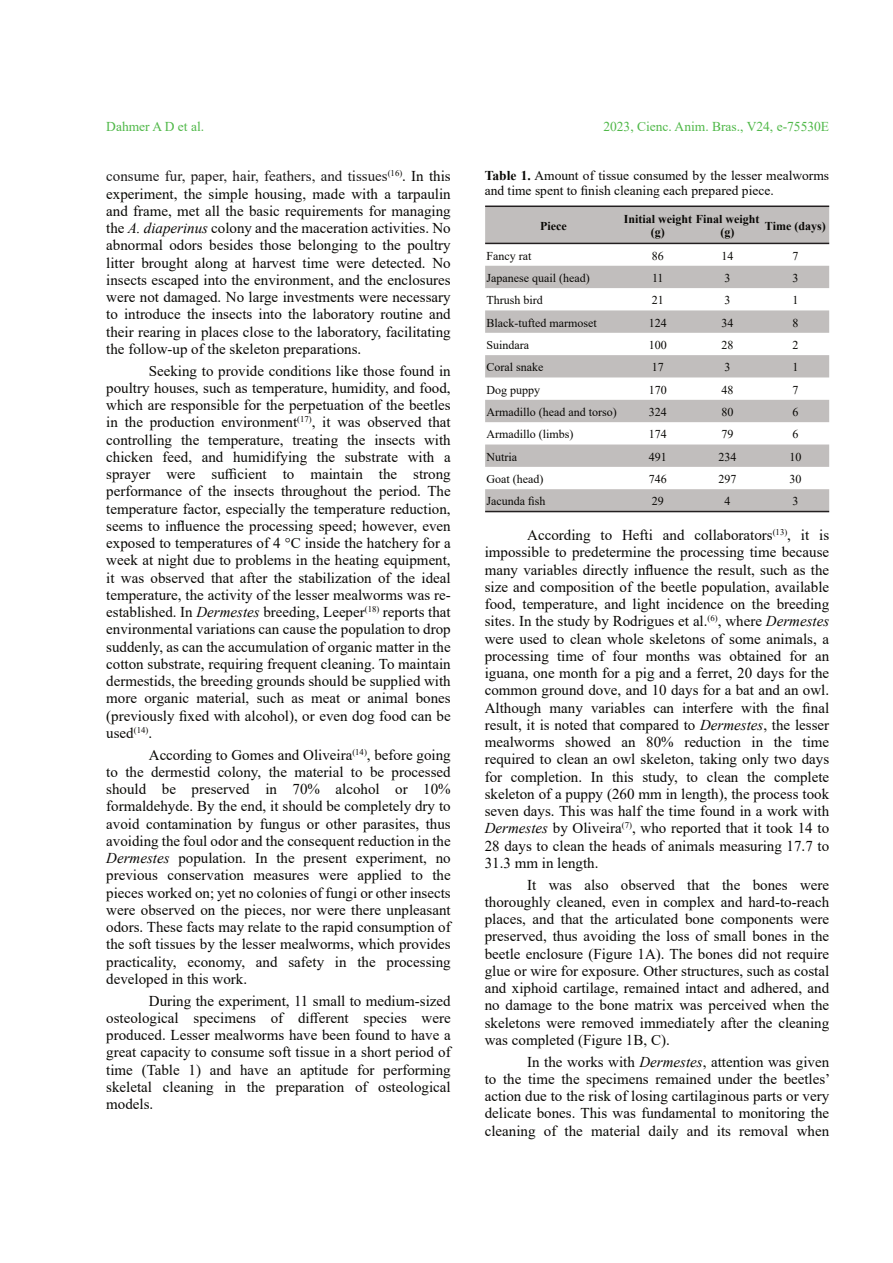
<style>
.page{position:relative;width:893px;height:1263px;background:#fff}
.page>*{position:absolute;margin:0;border:0;box-sizing:border-box;transform-origin:0 0}
.t1{font:15px/17.2px "Times New Roman";color:#080704;text-align:justify}
.t2{font:13.5px/14.9px "Times New Roman";color:#080704}
.t3{font:13.5px "Times New Roman";color:#4fb848}
.t4{font:12px "Times New Roman";color:#080704}
.t5{font:700 12px/12.5px "Times New Roman";color:#080704}
.s1{color:#1c1a1a}
.s2{font-style:italic}
.s3{font-weight:700}
</style>
<div class="page">
<svg style="left:485px;top:207px;width:344px;height:304px;fill:#c1bebd"></svg>
<hr style="left:485px;top:206px;width:344px;height:1px;background:#231f20">
<hr style="left:485px;top:243px;width:344px;height:1px;background:#231f20">
<hr style="left:485px;top:511px;width:344px;height:1px;background:#231f20">
<p class="t3" style="left:106px;top:122px;width:99px">Dahmer A D et al.</p>
<p class="t3" style="left:603px;top:122px;width:227px">2023, Cienc. Anim. Bras., V24, e-75530E</p>
<p class="t1" style="left:106px;top:169px;width:346px"><span class="s1">consume fur, paper, hair, feathers, and tissues</span><sup>(16)</sup>. In this experiment, the simple housing, made with a tarpaulin and frame, met all the basic requirements for managing the <span class="s2">A. diaperinus</span> colony and the maceration activities. No abnormal odors besides those belonging to the poultry litter brought along at harvest time were detected. No insects escaped into the environment, and the enclosures were not damaged. No large investments were necessary to introduce the insects into the laboratory routine and their rearing in places close to the laboratory, facilitating the follow-up of the skeleton preparations.</p>
<p class="t1" style="left:106px;top:363px;width:346px;text-indent:43px">Seeking to provide conditions like those found in poultry houses, such as temperature, humidity, and food, which are responsible for the perpetuation of the beetles in the production environment<sup>(17)</sup>, it was observed that controlling the temperature, treating the insects with chicken feed, and humidifying the substrate with a sprayer were sufficient to maintain the strong performance of the insects throughout the period. The temperature factor, especially the temperature reduction, seems to influence the processing speed; however, even exposed to temperatures of 4 °C inside the hatchery for a week at night due to problems in the heating equipment, it was observed that after the stabilization of the ideal temperature, the activity of the lesser mealworms was re&shy;established. In <span class="s2">Dermestes</span> breeding, Leeper<sup>(18)</sup> reports that environmental variations can cause the population to drop suddenly, as can the accumulation of organic matter in the cotton substrate, requiring frequent cleaning. To maintain dermestids, the breeding grounds should be supplied with more organic material, such as meat or animal bones (previously fixed with alcohol), or even dog food can be used<sup>(14)</sup>.</p>
<p class="t1" style="left:106px;top:747px;width:346px;text-indent:43px">According to Gomes and Oliveira<sup>(14)</sup>, before going to the dermestid colony, the material to be processed should be preserved in 70% alcohol or 10% formaldehyde. By the end, it should be completely dry to avoid contamination by fungus or other parasites, thus avoiding the foul odor and the consequent reduction in the <span class="s2">Dermestes</span> population. In the present experiment, no previous conservation measures were applied to the pieces worked on; yet no colonies of fungi or other insects were observed on the pieces, nor were there unpleasant odors. These facts may relate to the rapid consumption of the soft tissues by the lesser mealworms, which provides practicality, economy, and safety in the processing developed in this work.</p>
<p class="t1" style="left:106px;top:993px;width:346px;text-indent:43px">During the experiment, 11 small to medium-sized osteological specimens of different species were produced. Lesser mealworms have been found to have a great capacity to consume soft tissue in a short period of time (Table 1) and have an aptitude for performing skeletal cleaning in the preparation of osteological models.</p>
<p class="t2" style="left:485px;top:170px;width:346px"><span class="s3">Table 1.</span> Amount of tissue consumed by the lesser mealworms and time spent to finish cleaning each prepared piece.</p>
<p class="t5" style="left:540px;top:221px;width:28px">Piece</p>
<p class="t5" style="left:651px;top:214px;width:110px;text-indent:-27px">Initial weight Final weight (g)</p>
<p class="t5" style="left:765px;top:221px;width:62px">Time (days)</p>
<p class="t5" style="left:721px;top:227px;width:15px">(g)</p>
<p class="t4" style="left:487px;top:251px;width:46px">Fancy rat</p>
<p class="t4" style="left:652px;top:251px;width:13px">86</p>
<p class="t4" style="left:722px;top:251px;width:13px">14</p>
<p class="t4" style="left:792px;top:251px;width:7px">7</p>
<p class="t4" style="left:487px;top:273px;width:105px">Japanese quail (head)</p>
<p class="t4" style="left:652px;top:273px;width:13px">11</p>
<p class="t4" style="left:725px;top:273px;width:7px">3</p>
<p class="t4" style="left:792px;top:273px;width:7px">3</p>
<p class="t4" style="left:487px;top:296px;width:58px">Thrush bird</p>
<p class="t4" style="left:652px;top:296px;width:13px">21</p>
<p class="t4" style="left:725px;top:296px;width:7px">3</p>
<p class="t4" style="left:792px;top:296px;width:7px">1</p>
<p class="t4" style="left:487px;top:318px;width:112px">Black-tufted marmoset</p>
<p class="t4" style="left:649px;top:318px;width:19px">124</p>
<p class="t4" style="left:722px;top:318px;width:13px">34</p>
<p class="t4" style="left:792px;top:318px;width:7px">8</p>
<p class="t4" style="left:487px;top:341px;width:44px">Suindara</p>
<p class="t4" style="left:649px;top:341px;width:19px">100</p>
<p class="t4" style="left:722px;top:341px;width:13px">28</p>
<p class="t4" style="left:792px;top:341px;width:7px">2</p>
<p class="t4" style="left:487px;top:363px;width:58px">Coral snake</p>
<p class="t4" style="left:652px;top:363px;width:13px">17</p>
<p class="t4" style="left:725px;top:363px;width:7px">3</p>
<p class="t4" style="left:792px;top:363px;width:7px">1</p>
<p class="t4" style="left:487px;top:385px;width:55px">Dog puppy</p>
<p class="t4" style="left:649px;top:385px;width:19px">170</p>
<p class="t4" style="left:722px;top:385px;width:13px">48</p>
<p class="t4" style="left:792px;top:385px;width:7px">7</p>
<p class="t4" style="left:487px;top:408px;width:132px">Armadillo (head and torso)</p>
<p class="t4" style="left:649px;top:408px;width:19px">324</p>
<p class="t4" style="left:722px;top:408px;width:13px">80</p>
<p class="t4" style="left:792px;top:408px;width:7px">6</p>
<p class="t4" style="left:487px;top:430px;width:88px">Armadillo (limbs)</p>
<p class="t4" style="left:649px;top:430px;width:19px">174</p>
<p class="t4" style="left:722px;top:430px;width:13px">79</p>
<p class="t4" style="left:792px;top:430px;width:7px">6</p>
<p class="t4" style="left:487px;top:452px;width:32px">Nutria</p>
<p class="t4" style="left:649px;top:452px;width:19px">491</p>
<p class="t4" style="left:719px;top:452px;width:19px">234</p>
<p class="t4" style="left:789px;top:452px;width:13px">10</p>
<p class="t4" style="left:487px;top:475px;width:58px">Goat (head)</p>
<p class="t4" style="left:649px;top:475px;width:19px">746</p>
<p class="t4" style="left:719px;top:475px;width:19px">297</p>
<p class="t4" style="left:789px;top:475px;width:13px">30</p>
<p class="t4" style="left:487px;top:497px;width:60px">Jacunda fish</p>
<p class="t4" style="left:652px;top:497px;width:13px">29</p>
<p class="t4" style="left:725px;top:497px;width:7px">4</p>
<p class="t4" style="left:792px;top:497px;width:7px">3</p>
<p class="t1" style="left:485px;top:528px;width:346px;text-indent:43px">According to Hefti and collaborators<sup>(13)</sup>, it is impossible to predetermine the processing time because many variables directly influence the result, such as the size and composition of the beetle population, available food, temperature, and light incidence on the breeding sites. In the study by Rodrigues et al.<sup>(6)</sup>, where <span class="s2">Dermestes </span>were used to clean whole skeletons of some animals, a processing time of four months was obtained for an iguana, one month for a pig and a ferret, 20 days for the common ground dove, and 10 days for a bat and an owl.<br>Although many variables can interfere with the final result, it is noted that compared to <span class="s2">Dermestes</span>, the lesser mealworms showed an 80% reduction in the time required to clean an owl skeleton, taking only two days for completion. In this study, to clean the complete skeleton of a puppy (260 mm in length), the process took seven days. This was half the time found in a work with <span class="s2">Dermestes</span> by Oliveira<sup>(7)</sup>, who reported that it took 14 to 28 days to clean the heads of animals measuring 17.7 to 31.3 mm in length.</p>
<p class="t1" style="left:485px;top:877px;width:346px;text-indent:43px">It was also observed that the bones were thoroughly cleaned, even in complex and hard-to-reach places, and that the articulated bone components were preserved, thus avoiding the loss of small bones in the beetle enclosure (Figure 1A). The bones did not require glue or wire for exposure. Other structures, such as costal and xiphoid cartilage, remained intact and adhered, and no damage to the bone matrix was perceived when the skeletons were removed immediately after the cleaning was completed (Figure 1B, C).</p>
<p class="t1" style="left:485px;top:1054px;width:347px;text-indent:43px">In the works with <span class="s2">Dermestes</span>, attention was given to the time the specimens remained under the beetles’ action due to the risk of losing cartilaginous parts or very delicate bones. This was fundamental to monitoring the cleaning of the material daily and its removal when</p>
</div>
